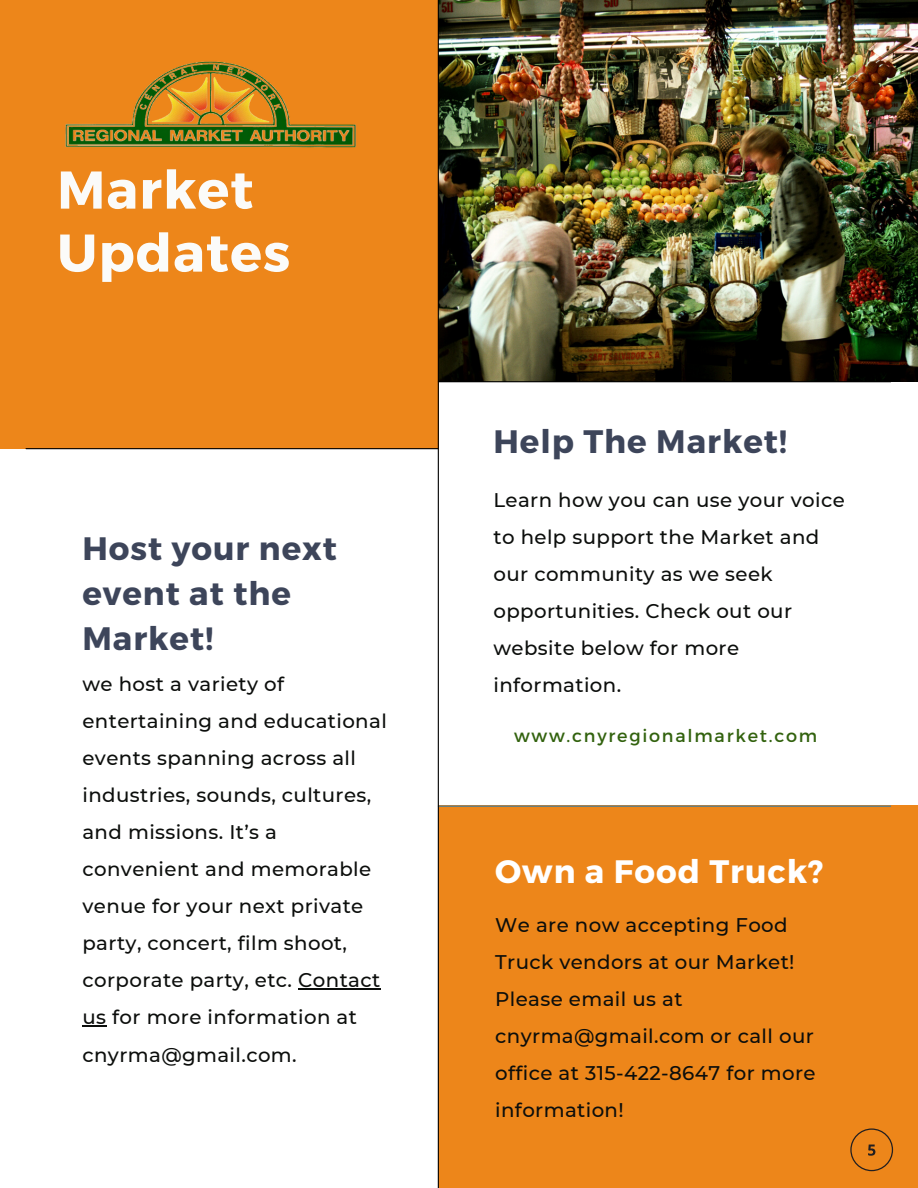
<style>
.page{position:relative;width:918px;height:1188px;background:#fff}
.page>*{position:absolute;margin:0;border:0;box-sizing:border-box;transform-origin:0 0}
.t1{font:700 52.95px/63px "Montserrat";letter-spacing:.02em;color:#fbfbf9}
.t2{font:700 32.4px/45px "Montserrat";letter-spacing:.03em;color:#3d455a}
.t3{font:700 32.4px "Montserrat";letter-spacing:.03em;color:#fff}
.t4{font:500 19.8px/37px "Montserrat";letter-spacing:.02em;color:#0c0e0c}
.t5{font:17.7px "Montserrat";letter-spacing:.1em;color:#32620e}
</style>
<div class="page">
<div style="left:438px;top:806px;width:480px;height:382px;background:#ed861a"></div>
<hr style="left:438px;top:806px;width:453px;height:1px;background:#377ca5">
<div style="left:0;top:0;width:439px;height:449px;background:#ed861a"></div>
<img style="left:439px;top:0;width:479px;height:382px">
<hr style="left:438px;top:381px;width:453px;height:1px;background:#000">
<hr style="left:26px;top:448px;width:412px;height:1px;background:#000">
<hr style="left:438px;top:0;width:1px;height:1188px;background:#000">
<svg style="left:850px;top:1128px;width:43px;height:43px"></svg>
<img style="left:65px;top:61px;width:291px;height:87px">
<hr style="left:298px;top:988px;width:83px;height:2px;background:#0c0e0c">
<svg style="left:82px;top:1026px;width:25px;height:1px"></svg>
<p class="t1" style="left:57px;top:156px;width:235px">Market<br>Updates</p>
<p class="t2" style="left:82px;top:524px;width:256px">Host your next event at the<br>Market!</p>
<p class="t4" style="left:82px;top:665px;width:306px">we host a variety of entertaining and educational events spanning across all industries, sounds, cultures, and missions. It’s a convenient and memorable venue for your next private party, concert, film shoot, corporate party, etc. Contact us for more information at cnyrma@gmail.com.</p>
<p class="t2" style="left:493px;top:418px;width:295px">Help The Market!</p>
<p class="t4" style="left:493px;top:481px;width:353px">Learn how you can use your voice to help support the Market and our community as we seek opportunities. Check out our website below for more information.</p>
<p class="t5" style="left:514px;top:724px;width:305px">www.cnyregionalmarket.com</p>
<p class="t3" style="left:495px;top:851px;width:330px">Own a Food Truck?</p>
<p class="t4" style="left:495px;top:906px;width:322px">We are now accepting Food<br>Truck vendors at our Market!<br>Please email us at cnyrma@gmail.com or call our office at 315-422-8647 for more information!</p>
</div>
